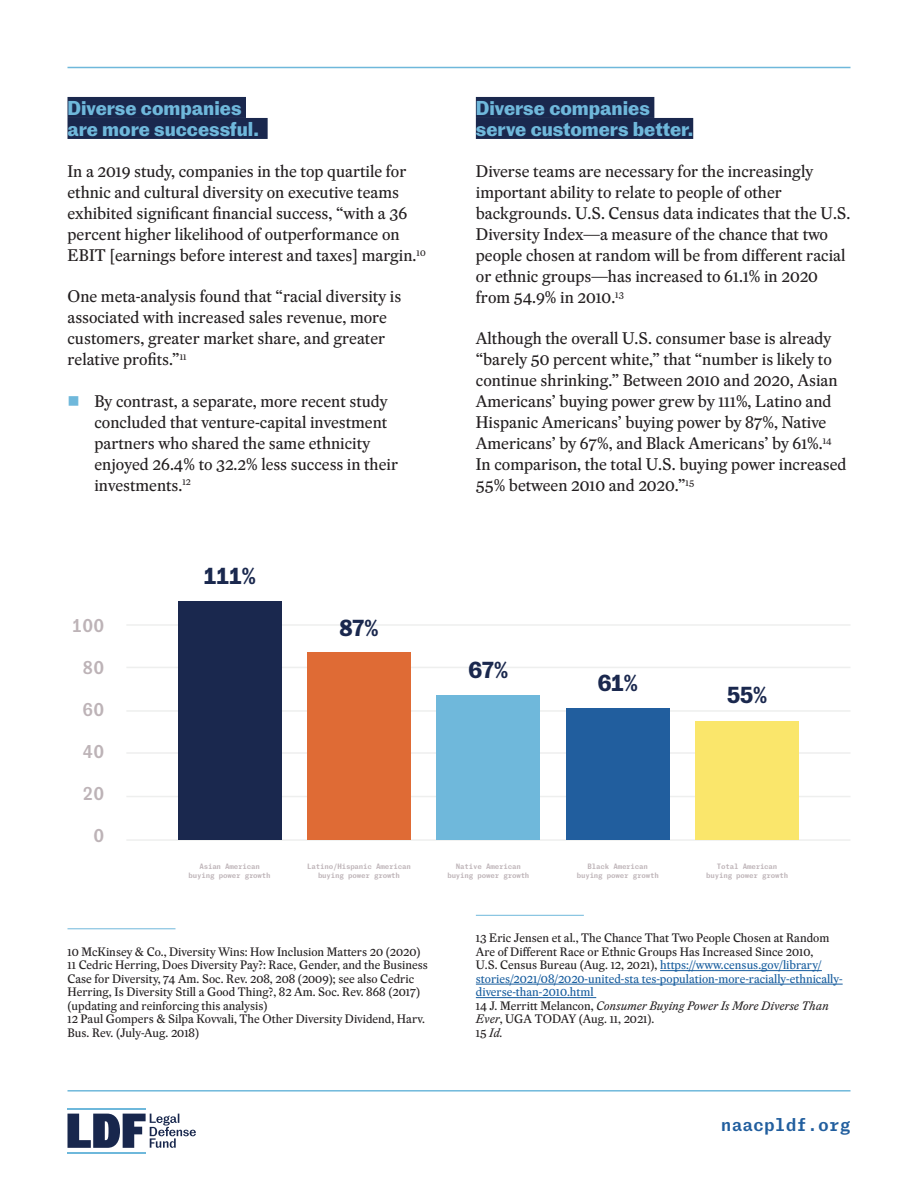
<style>
.page{position:relative;width:918px;height:1188px;background:#fff}
.page>*{position:absolute;margin:0;border:0;box-sizing:border-box;transform-origin:0 0}
.t1{font:700 22.5px "Marcin Ant";letter-spacing:-.015em;color:#1a284e}
.t2{font:700 19.5px/21px "Marcin Ant";color:#6fb8db}
.t3{font:500 18px "Marcin Tpwr";color:#215e9e}
.t4{font:500 18px "Marcin Tpwr";color:#bdb3b7}
.t5{font:16.5px/21px "Eudald News";color:#231f20}
.t6{font:12px/13.5px "Eudald News";color:#231f20}
.t7{font:500 7.5px/9px "Marcin Tpwr";letter-spacing:-.025em;color:#bdb3b7;text-align:center}
.s1{color:#175d9e}
.s2{font-style:italic}
</style>
<div class="page">
<hr style="left:126px;top:624px;width:725px;height:2px;background:#eeefee">
<hr style="left:126px;top:667px;width:725px;height:1px;background:#eeefee">
<hr style="left:126px;top:710px;width:725px;height:2px;background:#eeefee">
<hr style="left:126px;top:752px;width:725px;height:2px;background:#eeefee">
<hr style="left:126px;top:796px;width:725px;height:1px;background:#eeefee">
<hr style="left:126px;top:839px;width:725px;height:2px;background:#eeefee">
<div style="left:68px;top:97px;width:178px;height:21px;background:#1a284e"></div>
<div style="left:68px;top:118px;width:200px;height:21px;background:#1a284e"></div>
<hr style="left:68px;top:928px;width:108px;height:1px;background:#6fb8db">
<div style="left:476px;top:97px;width:178px;height:21px;background:#1a284e"></div>
<div style="left:476px;top:118px;width:217px;height:21px;background:#1a284e"></div>
<hr style="left:476px;top:915px;width:108px;height:1px;background:#6fb8db">
<hr style="left:660px;top:970px;width:162px;height:1px;background:#175d9e">
<hr style="left:476px;top:984px;width:367px;height:1px;background:#175d9e">
<hr style="left:476px;top:997px;width:120px;height:1px;background:#175d9e">
<hr style="left:68px;top:1108px;width:78px;height:2px;background:#6eb8db">
<hr style="left:68px;top:1152px;width:78px;height:1px;background:#6eb8db">
<svg style="left:68px;top:1114px;width:128px;height:34px"></svg>
<hr style="left:68px;top:1090px;width:782px;height:2px;background:#6fb8db">
<hr style="left:68px;top:67px;width:782px;height:1px;background:#6fb8db">
<div style="left:695px;top:721px;width:104px;height:119px;background:#fae66b"></div>
<div style="left:566px;top:708px;width:104px;height:132px;background:#215e9e"></div>
<div style="left:436px;top:695px;width:104px;height:145px;background:#6fb8db"></div>
<div style="left:307px;top:652px;width:104px;height:188px;background:#df6b35"></div>
<div style="left:178px;top:601px;width:104px;height:239px;background:#1a284e"></div>
<p class="t2" style="left:68px;top:97px;width:193px">Diverse companies are more successful.</p>
<p class="t5" style="left:68px;top:161px;width:360px">In a 2019 study, companies in the top quartile for ethnic and cultural diversity on executive teams exhibited significant financial success, “with a 36 percent higher likelihood of outperformance on EBIT [earnings before interest and taxes] margin.<sup>10</sup></p>
<p class="t5" style="left:67px;top:286px;width:335px">One meta-analysis found that “racial diversity is associated with increased sales revenue, more customers, greater market share, and greater relative profits.”<sup>11</sup></p>
<p class="t5" style="left:94px;top:390px;width:305px">By contrast, a separate, more recent study concluded that venture-capital investment partners who shared the same ethnicity enjoyed 26.4% to 32.2% less success in their investments.<sup>12</sup></p>
<p class="t4" style="left:72px;top:615px;width:34px">100</p>
<p class="t4" style="left:83px;top:657px;width:23px">80</p>
<p class="t4" style="left:83px;top:699px;width:23px">60</p>
<p class="t4" style="left:83px;top:741px;width:23px">40</p>
<p class="t4" style="left:83px;top:783px;width:23px">20</p>
<p class="t4" style="left:93px;top:825px;width:12px">0</p>
<h1 class="t1" style="left:204px;top:562px;width:54px">111%</h1>
<h1 class="t1" style="left:340px;top:614px;width:40px">87%</h1>
<p class="t2" style="left:476px;top:97px;width:219px">Diverse companies serve customers better.</p>
<p class="t5" style="left:476px;top:161px;width:376px">Diverse teams are necessary for the increasingly important ability to relate to people of other backgrounds. U.S. Census data indicates that the U.S.<br>Diversity Index—a measure of the chance that two people chosen at random will be from different racial or ethnic groups—has increased to 61.1% in 2020 from 54.9% in 2010.<sup>13</sup></p>
<p class="t5" style="left:476px;top:328px;width:372px">Although the overall U.S. consumer base is already “barely 50 percent white,” that “number is likely to continue shrinking.” Between 2010 and 2020, Asian Americans’ buying power grew by 111%, Latino and Hispanic Americans’ buying power by 87%, Native Americans’ by 67%, and Black Americans’ by 61%.<sup>14<br></sup>In comparison, the total U.S. buying power increased 55% between 2010 and 2020.”<sup>15</sup></p>
<h1 class="t1" style="left:469px;top:656px;width:41px">67%</h1>
<h1 class="t1" style="left:598px;top:670px;width:41px">61%</h1>
<h1 class="t1" style="left:727px;top:681px;width:42px">55%</h1>
<p class="t7" style="left:189px;top:862px;width:84px">Asian American buying power growth</p>
<p class="t7" style="left:307px;top:862px;width:105px">Latino/Hispanic American buying power growth</p>
<p class="t7" style="left:447px;top:862px;width:84px">Native American buying power growth</p>
<p class="t7" style="left:577px;top:862px;width:84px">Black American buying power growth</p>
<p class="t7" style="left:706px;top:862px;width:84px">Total American buying power growth</p>
<p class="t6" style="left:68px;top:945px;width:362px">10 McKinsey &amp; Co., Diversity Wins: How Inclusion Matters 20 (2020)<br>11 Cedric Herring, Does Diversity Pay?: Race, Gender, and the Business Case for Diversity, 74 Am. Soc. Rev. 208, 208 (2009); see also Cedric Herring, Is Diversity Still a Good Thing?, 82 Am. Soc. Rev. 868 (2017) (updating and reinforcing this analysis)<br>12 Paul Gompers &amp; Silpa Kovvali, The Other Diversity Dividend, Harv.<br>Bus. Rev. (July-Aug. 2018)</p>
<p class="t6" style="left:476px;top:931px;width:368px">13 Eric Jensen et al., The Chance That Two People Chosen at Random Are of Different Race or Ethnic Groups Has Increased Since 2010,<br>U.S. Census Bureau (Aug. 12, 2021), <span class="s1">https://www.census.gov/library/ stories/2021/08/2020-united-sta tes-population-more-racially-ethnically&shy;diverse-than-2010.html<br></span>14 J. Merritt Melancon, <span class="s2">Consumer Buying Power Is More Diverse Than Ever</span>, UGA TODAY (Aug. 11, 2021).<br>15 <span class="s2">Id.</span></p>
<p class="t3" style="left:721px;top:1114px;width:131px">naacpldf.org</p>
</div>
